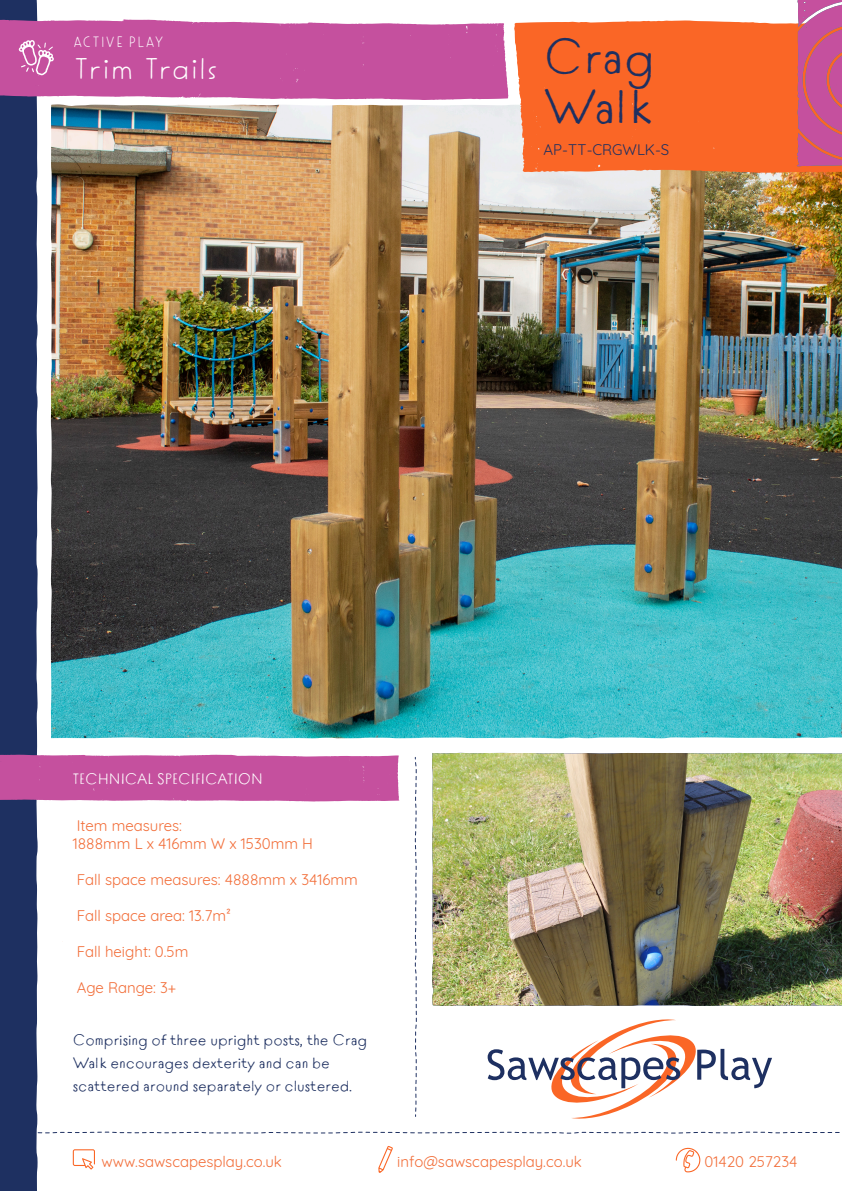
<style>
.page{position:relative;width:842px;height:1191px;background:#fff}
.page>*{position:absolute;margin:0;border:0;box-sizing:border-box;transform-origin:0 0}
.t1{font:48px "Tomarik Introvert";color:#1e3061}
.t2{font:30px "Tomarik Extrovert";color:#fff}
.t3{font:15px "Quicksand";color:#f26d38}
.t4{font:15px "Tomarik Introvert";color:#1e3061}
.t5{font:15px "Tomarik Introvert";color:#fff}
.t6{font:15px "Quicksand";color:#1e3061}
.t7{font:15px "Tomarik Extrovert";color:#fff}
</style>
<div class="page">
<div style="left:0;top:0;width:38px;height:1191px;background:#1e3061"></div>
<svg style="left:0;top:1131px;width:840px;height:3px"></svg>
<svg style="left:0;top:18px;width:508px;height:82px;background:#c85da5"></svg>
<svg style="left:19px;top:40px;width:35px;height:35px"></svg>
<svg style="left:414px;top:757px;width:3px;height:360px"></svg>
<svg style="left:0;top:753px;width:399px;height:48px;background:#c75aa3"></svg>
<svg style="left:73px;top:1149px;width:22px;height:20px"></svg>
<svg style="left:378px;top:1146px;width:15px;height:26px"></svg>
<svg style="left:676px;top:1147px;width:24px;height:25px"></svg>
<svg style="left:488px;top:1019px;width:284px;height:100px"></svg>
<img style="left:51px;top:105px;width:791px;height:633px">
<div style="left:514px;top:20px;width:328px;height:155px;background:#fa6626"></div>
<img style="left:432px;top:753px;width:410px;height:253px">
<svg style="left:797px;top:0;width:45px;height:166px;background:#c85692"></svg>
<p class="t7" style="left:73px;top:30px;width:93px">ACTIVE PLAY</p>
<h2 class="t2" style="left:73px;top:44px;width:147px">Trim Trails</h2>
<p class="t1" style="left:544px;top:16px;width:113px">Crag</p>
<p class="t1" style="left:544px;top:66px;width:110px">Walk</p>
<p class="t6" style="left:544px;top:138px;width:127px">AP-TT-CRGWLK-S</p>
<p class="t5" style="left:73px;top:765px;width:192px">TECHNICAL SPECIFICATION</p>
<p class="t3" style="left:77px;top:813px;width:107px">Item measures:</p>
<p class="t3" style="left:73px;top:831px;width:242px">1888mm L x 416mm W x 1530mm H</p>
<p class="t3" style="left:77px;top:867px;width:282px">Fall space measures: 4888mm x 3416mm</p>
<p class="t3" style="left:77px;top:903px;width:155px">Fall space area: 13.7m²</p>
<p class="t3" style="left:77px;top:939px;width:113px">Fall height: 0.5m</p>
<p class="t3" style="left:77px;top:975px;width:101px">Age Range: 3+</p>
<p class="t4" style="left:73px;top:1027px;width:296px">Comprising of three upright posts, the Crag</p>
<p class="t4" style="left:73px;top:1050px;width:259px">Walk encourages dexterity and can be</p>
<p class="t4" style="left:73px;top:1073px;width:281px">scattered around separately or clustered.</p>
<p class="t3" style="left:101px;top:1149px;width:182px">www.sawscapesplay.co.uk</p>
<p class="t3" style="left:397px;top:1149px;width:186px">info@sawscapesplay.co.uk</p>
<p class="t3" style="left:704px;top:1150px;width:94px">01420 257234</p>
</div>
